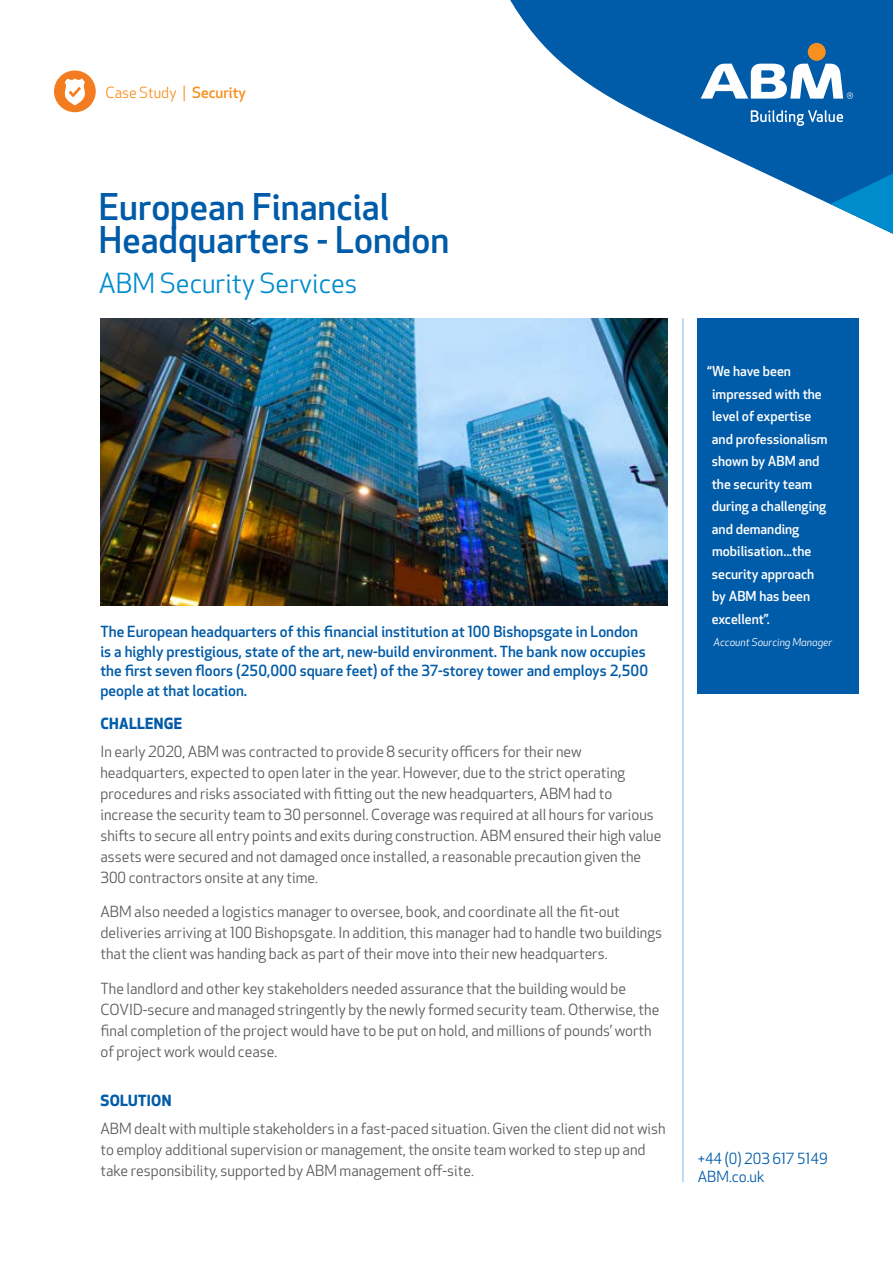
<style>
.page{position:relative;width:893px;height:1263px;background:#fff}
.page>*{position:absolute;margin:0;border:0;box-sizing:border-box;transform-origin:0 0}
.t1{font:500 36px/33px "Apex New";color:#005ba8}
.t2{font:27px "Apex New";color:#008ccc}
.t3{font:15px/21px "Apex New";color:#58595b}
.t4{font:500 15px/19.5px "Apex New";color:#005ba8}
.t5{font:15px/18px "Apex New";color:#005ba8}
.t6{font:15px "Apex New";color:#f7901e}
.t7{font:700 15px "Apex New";letter-spacing:.02em;color:#005ba8}
.t8{font:500 13.5px/22.5px "Apex New";color:#fff}
.t9{font:italic 10.5px "Apex New";color:#fff}
.s1{font-weight:500}
</style>
<div class="page">
<div style="left:54px;top:70px;width:42px;height:42px;background:#f47c20;border-radius:50%"></div>
<svg style="left:64px;top:78px;width:21px;height:27px"></svg>
<svg style="left:510px;top:0;width:383px;height:204px;fill:#005ba8"></svg>
<svg style="left:830px;top:174px;width:63px;height:60px"></svg>
<div style="left:808px;top:43px;width:18px;height:18px;background:#f7901e;border-radius:50%"></div>
<svg style="left:751px;top:110px;width:92px;height:16px"></svg>
<svg style="left:701px;top:64px;width:152px;height:35px"></svg>
<hr style="left:682px;top:318px;width:2px;height:864px;background:#a7d0ee">
<img style="left:100px;top:318px;width:567px;height:288px">
<div style="left:698px;top:318px;width:161px;height:376px;background:#005ba8"></div>
<p class="t6" style="left:106px;top:83px;width:142px">Case Study | <span class="s1">Security</span></p>
<h1 class="t1" style="left:99px;top:190px;width:352px">European Financial<br>Headquarters - London</h1>
<h2 class="t2" style="left:99px;top:266px;width:260px">ABM Security Services</h2>
<p class="t4" style="left:100px;top:622px;width:549px">The European headquarters of this financial institution at 100 Bishopsgate in London is a highly prestigious, state of the art, new-build environment. The bank now occupies the first seven floors (250,000 square feet) of the 37-storey tower and employs 2,500 people at that location.</p>
<p class="t7" style="left:100px;top:713px;width:83px">CHALLENGE</p>
<p class="t3" style="left:100px;top:741px;width:562px">In early 2020, ABM was contracted to provide 8 security officers for their new headquarters, expected to open later in the year. However, due to the strict operating procedures and risks associated with fitting out the new headquarters, ABM had to increase the security team to 30 personnel. Coverage was required at all hours for various shifts to secure all entry points and exits during construction. ABM ensured their high value assets were secured and not damaged once installed, a reasonable precaution given the 300 contractors onsite at any time.</p>
<p class="t3" style="left:100px;top:901px;width:563px">ABM also needed a logistics manager to oversee, book, and coordinate all the fit-out deliveries arriving at 100 Bishopsgate. In addition, this manager had to handle two buildings that the client was handing back as part of their move into their new headquarters.</p>
<p class="t3" style="left:100px;top:978px;width:560px">The landlord and other key stakeholders needed assurance that the building would be COVID-secure and managed stringently by the newly formed security team. Otherwise, the final completion of the project would have to be put on hold, and millions of pounds’ worth of project work would cease.</p>
<p class="t7" style="left:100px;top:1090px;width:72px">SOLUTION</p>
<p class="t3" style="left:100px;top:1118px;width:567px">ABM dealt with multiple stakeholders in a fast-paced situation. Given the client did not wish to employ additional supervision or management, the onsite team worked to step up and take responsibility, supported by ABM management off-site.</p>
<p class="t8" style="left:712px;top:360px;width:117px;text-indent:-4px">“We have been impressed with the level of expertise and professionalism shown by ABM and the security team during a challenging and demanding mobilisation...the security approach by ABM has been excellent”.</p>
<p class="t9" style="left:713px;top:636px;width:120px">Account Sourcing Manager</p>
<p class="t5" style="left:698px;top:1149px;width:131px">+44 (0) 203 617 5149<br>ABM.co.uk</p>
</div>
